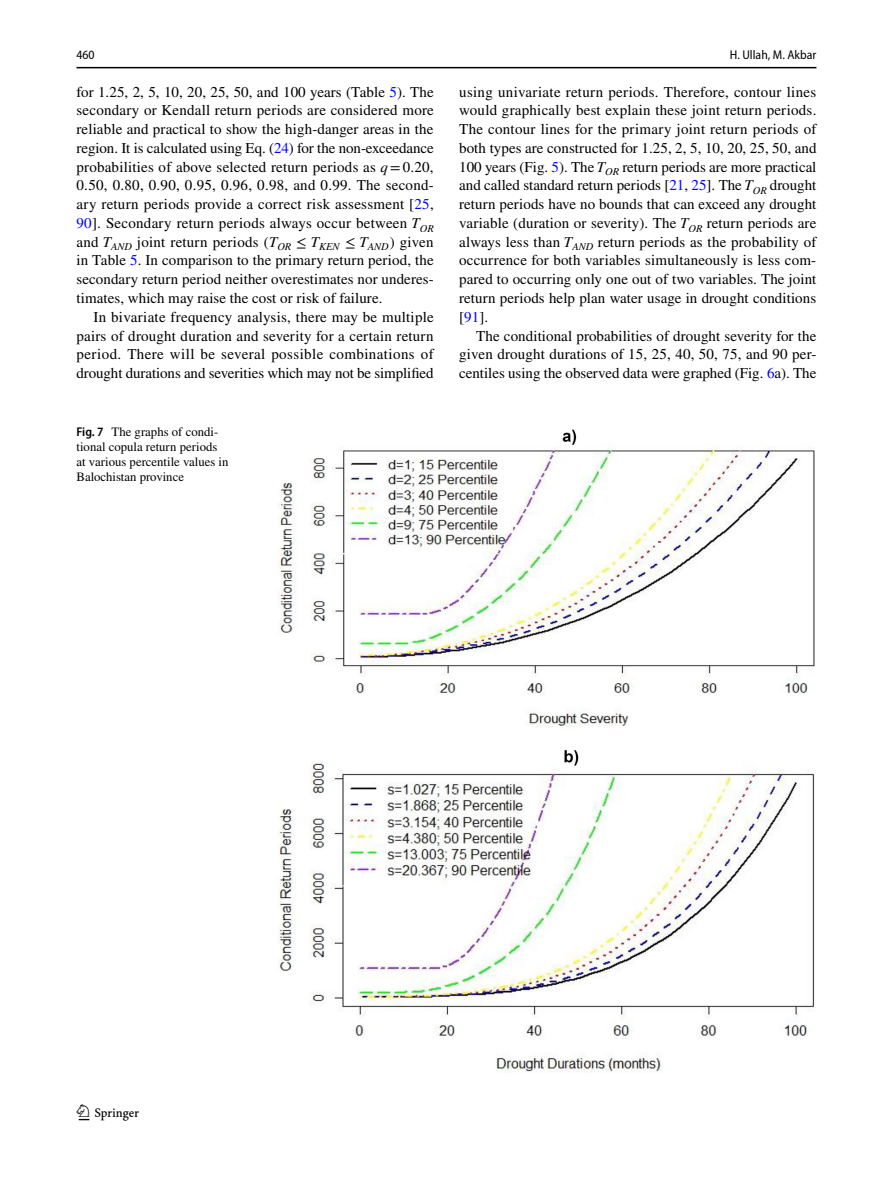
<style>
.page{position:relative;width:893px;height:1187px;background:#fff}
.page>*{position:absolute;margin:0;border:0;box-sizing:border-box;transform-origin:0 0}
.t1{font:22.5px "Springnew Regular 2";color:#000}
.t2{font:15px/18.8px "STIX";letter-spacing:.005em;color:#000;text-align:justify}
.t3{font:12.75px/15px "STIX";color:#000}
.t4{font:semi-condensed 12.75px "Myriad Pro";color:#000}
.s1{color:#00f}
.s2{font-style:italic}
.s3{font-family:"STIX General Italic 146"}
.s4{font-family:"STIX General Italic 147"}
.s5{font-family:"STIX General Italic 148"}
.s6{font-family:"STIX Math Calligraphy Regular 37"}
.s7{font-family:"Myriad Pro";font-weight:600;font-stretch:semi-condensed}
.s8{font-family:"STIX General Italic 149"}
.s9{font-family:"STIX General Italic 150"}
.s10{font-family:"STIX General Italic 151"}
.s11{font-family:"STIX General Italic 145"}
</style>
<div class="page">
<hr style="left:77px;top:67px;width:739px;height:1px;background:#000">
<img style="left:278px;top:429px;width:537px;height:644px">
<p class="t4" style="left:77px;top:48px;width:20px">460</p>
<p class="t4" style="left:730px;top:48px;width:88px">H. Ullah, M. Akbar</p>
<p class="t2" style="left:77px;top:83px;width:359px">for 1.25, 2, 5, 10, 20, 25, 50, and 100 years (Table <span class="s1">5</span>). The secondary or Kendall return periods are considered more reliable and practical to show the high-danger areas in the region. It is calculated using Eq. (<span class="s1">24</span>) for the non-exceedance probabilities of above selected return periods as <span class="s2">q</span>=0.20, 0.50, 0.80, 0.90, 0.95, 0.96, 0.98, and 0.99. The second&shy;ary return periods provide a correct risk assessment [<span class="s1">25</span>, <span class="s1">90</span>]. Secondary return periods always occur between <span class="s3">T</span><sub>OR </sub>and <span class="s4">T</span><sub>AND</sub> joint return periods (<span class="s5">T</span><sub>OR</sub> <span class="s6">≤</span> <span class="s5">T</span><sub>KEN</sub> <span class="s6">≤</span> <span class="s5">T</span><sub>AND</sub>) given in Table <span class="s1">5</span>. In comparison to the primary return period, the secondary return period neither overestimates nor underes&shy;timates, which may raise the cost or risk of failure.</p>
<p class="t2" style="left:77px;top:308px;width:359px;text-indent:17px">In bivariate frequency analysis, there may be multiple pairs of drought duration and severity for a certain return period. There will be several possible combinations of drought durations and severities which may not be simplified</p>
<p class="t3" style="left:77px;top:425px;width:153px"><span class="s7">Fig. 7</span> The graphs of condi&shy;tional copula return periods at various percentile values in<br>Balochistan province</p>
<p class="t2" style="left:459px;top:83px;width:359px">using univariate return periods. Therefore, contour lines would graphically best explain these joint return periods.<br>The contour lines for the primary joint return periods of both types are constructed for 1.25, 2, 5, 10, 20, 25, 50, and 100 years (Fig. <span class="s1">5</span>). The <span class="s8">T</span><sub>OR</sub> return periods are more practical and called standard return periods [<span class="s1">21</span>, <span class="s1">25</span>]. The <span class="s9">T</span><sub>OR</sub> drought return periods have no bounds that can exceed any drought variable (duration or severity). The <span class="s10">T</span><sub>OR</sub> return periods are always less than <span class="s11">T</span><sub>AND</sub> return periods as the probability of occurrence for both variables simultaneously is less com&shy;pared to occurring only one out of two variables. The joint return periods help plan water usage in drought conditions [<span class="s1">91</span>].</p>
<p class="t2" style="left:459px;top:327px;width:359px;text-indent:17px">The conditional probabilities of drought severity for the given drought durations of 15, 25, 40, 50, 75, and 90 per&shy;centiles using the observed data were graphed (Fig. <span class="s1">6</span>a). The</p>
<h1 class="t1" style="left:79px;top:1104px;width:62px">1 3</h1>
</div>
